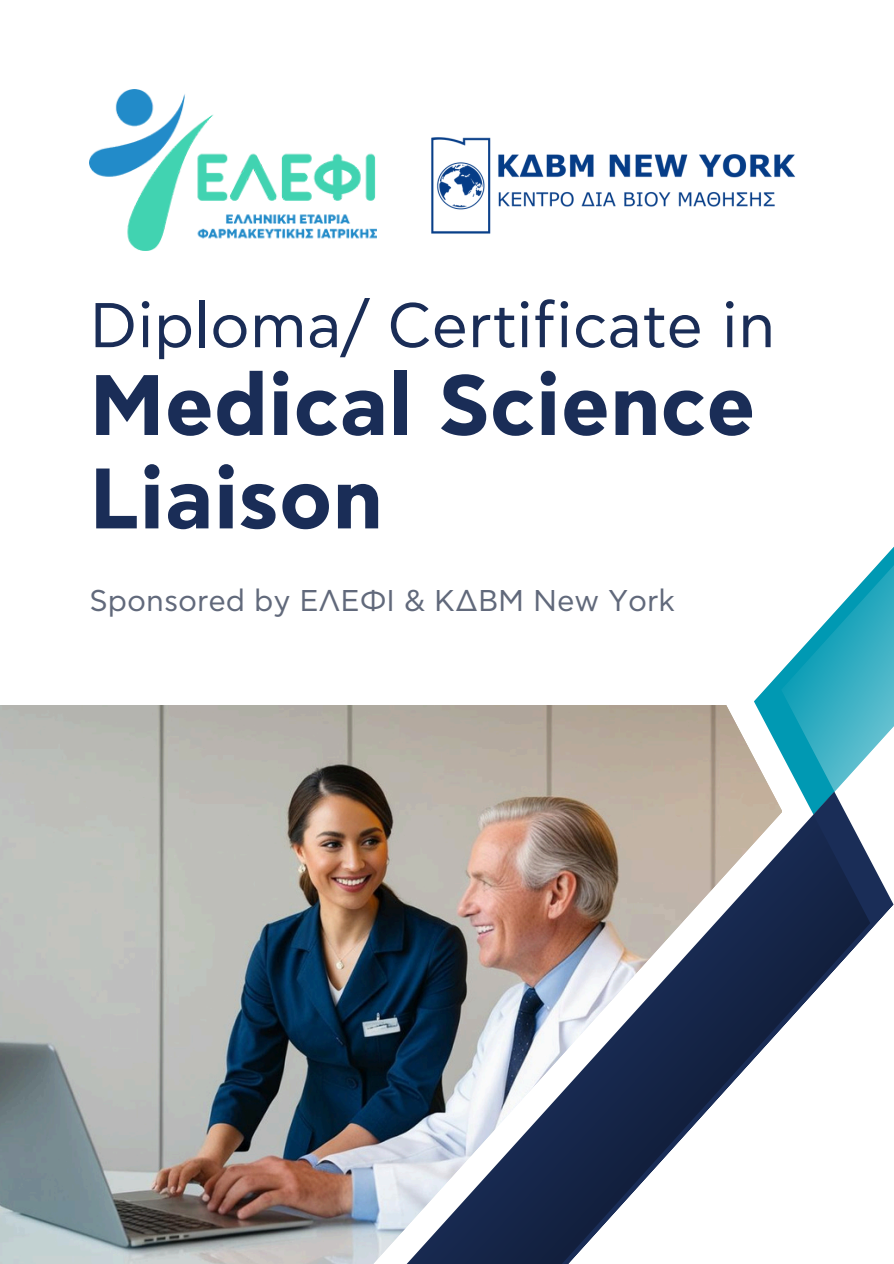
<style>
.page{position:relative;width:894px;height:1264px;background:#fff}
.page>*{position:absolute;margin:0;border:0;box-sizing:border-box;transform-origin:0 0}
.t1{font:700 85.5px/93.3px "AB Vassilopoulos Asty CF";color:#1a2d57}
.t2{font:63px "AB Vassilopoulos Asty CF";color:#1a2d57}
.t3{font:30px "AB Vassilopoulos Asty CF";color:#61697b}
</style>
<div class="page">
<img style="left:0;top:705px;width:337px;height:558px">
<svg style="left:337px;top:705px;width:361px;height:86px;background:#b0a79a"></svg>
<svg style="left:698px;top:705px;width:26px;height:86px;background:#b3a392"></svg>
<svg style="left:724px;top:705px;width:30px;height:86px;fill:#beaf9b"></svg>
<svg style="left:754px;top:548px;width:139px;height:243px"></svg>
<svg style="left:334px;top:791px;width:512px;height:23px;background:#a8a094"></svg>
<img style="left:334px;top:814px;width:559px;height:449px">
<img style="left:89px;top:89px;width:287px;height:161px">
<img style="left:431px;top:137px;width:365px;height:97px">
<p class="t2" style="left:89px;top:297px;width:687px">Diploma/ Certificate in</p>
<p class="t1" style="left:89px;top:362px;width:667px">Medical Science<br>Liaison</p>
<p class="t3" style="left:89px;top:586px;width:587px">Sponsored by ΕΛΕΦΙ &amp; ΚΔΒΜ New York</p>
</div>
